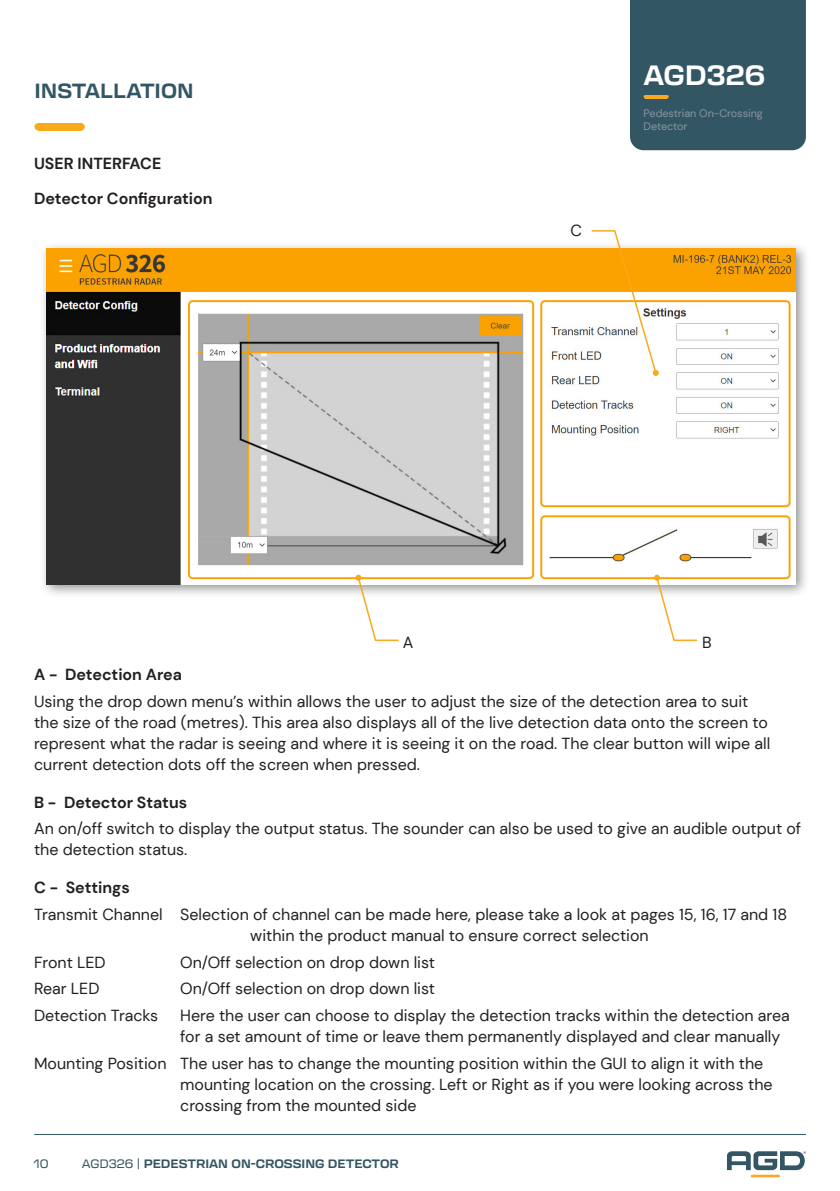
<style>
.page{position:relative;width:840px;height:1191px;background:#fff}
.page>*{position:absolute;margin:0;border:0;box-sizing:border-box;transform-origin:0 0}
.t1{font:700 27.4px "Transducer";color:#fff}
.t2{font:700 20.2px "Transducer";color:#335664}
.Body_text{font:16px/21px "DM Sans";color:#231f20}
.Bold_txt{font:700 16px "DM Sans";color:#231f20}
.Body_text-2{font:700 16px "DM Sans";color:#231f20}
.t3{font:700 12px "Transducer";color:#335664}
.t4{font:12px "Transducer";color:#335664}
.t5{font:10.8px/13px "DM Sans";color:#8a95a0}
.s1{font-weight:400}
</style>
<div class="page">
<hr style="left:34px;top:1134px;width:771px;height:1px;background:#335664">
<svg style="left:727px;top:1151px;width:78px;height:19px"></svg>
<hr style="left:750px;top:1174px;width:29px;height:3px;background:#faa828">
<div style="left:630px;top:0;width:175px;height:150px;background:#335664"></div>
<hr style="left:645px;top:95px;width:21px;height:4px;background:#f9a91b">
<div style="left:78px;top:123px;width:7px;height:7px;background:#f9a91b;border-radius:50%"></div>
<div style="left:34px;top:123px;width:8px;height:7px;background:#f9a91b;border-radius:50%"></div>
<div style="left:38px;top:123px;width:43px;height:7px;background:#f9a91b"></div>
<div style="left:39px;top:241px;width:770px;height:357px;background:#231f20;opacity:.5"></div>
<img style="left:47px;top:249px;width:748px;height:335px">
<svg style="left:355px;top:575px;width:44px;height:67px"></svg>
<svg style="left:653px;top:575px;width:44px;height:67px"></svg>
<svg style="left:590px;top:230px;width:68px;height:146px"></svg>
<p class="t2" style="left:34px;top:76px;width:160px">INSTALLATION</p>
<p class="Body_text-2" style="left:34px;top:153px;width:129px">USER INTERFACE</p>
<p class="Bold_txt" style="left:34px;top:188px;width:180px">Detector Configuration</p>
<p class="Body_text" style="left:570px;top:220px;width:13px">C</p>
<h1 class="t1" style="left:643px;top:56px;width:123px">AGD326</h1>
<p class="t5" style="left:643px;top:106px;width:121px">Pedestrian On-Crossing<br>Detector</p>
<p class="Body_text" style="left:402px;top:632px;width:12px">A</p>
<p class="Body_text" style="left:701px;top:632px;width:11px">B</p>
<p class="Bold_txt" style="left:34px;top:664px;width:149px">A - Detection Area</p>
<p class="Body_text" style="left:34px;top:690px;width:737px">Using the drop down menu’s within allows the user to adjust the size of the detection area to suit the size of the road (metres). This area also displays all of the live detection data onto the screen to represent what the radar is seeing and where it is seeing it on the road. The clear button will wipe all current detection dots off the screen when pressed.</p>
<p class="Bold_txt" style="left:34px;top:792px;width:154px">B - Detector Status</p>
<p class="Body_text" style="left:34px;top:818px;width:768px">An on/off switch to display the output status. The sounder can also be used to give an audible output of the detection status.</p>
<p class="Bold_txt" style="left:34px;top:877px;width:97px">C - Settings</p>
<p class="Body_text" style="left:250px;top:904px;width:538px;text-indent:-216px">Transmit Channel Selection of channel can be made here, please take a look at pages 15, 16, 17 and 18 within the product manual to ensure correct selection</p>
<p class="Body_text" style="left:34px;top:951px;width:73px">Front LED</p>
<p class="Body_text" style="left:180px;top:951px;width:256px">On/Off selection on drop down list</p>
<p class="Body_text" style="left:34px;top:978px;width:67px">Rear LED</p>
<p class="Body_text" style="left:180px;top:978px;width:256px">On/Off selection on drop down list</p>
<p class="Body_text" style="left:34px;top:1005px;width:126px">Detection Tracks</p>
<p class="Body_text" style="left:180px;top:1005px;width:611px">Here the user can choose to display the detection tracks within the detection area for a set amount of time or leave them permanently displayed and clear manually</p>
<p class="Body_text" style="left:180px;top:1052px;width:593px;text-indent:-146px">Mounting Position The user has to change the mounting position within the GUI to align it with the mounting location on the crossing. Left or Right as if you were looking across the crossing from the mounted side</p>
<p class="t4" style="left:34px;top:1155px;width:16px">10</p>
<p class="t3" style="left:82px;top:1154px;width:318px"><span class="s1">AGD326 |</span> PEDESTRIAN ON-CROSSING DETECTOR</p>
</div>
